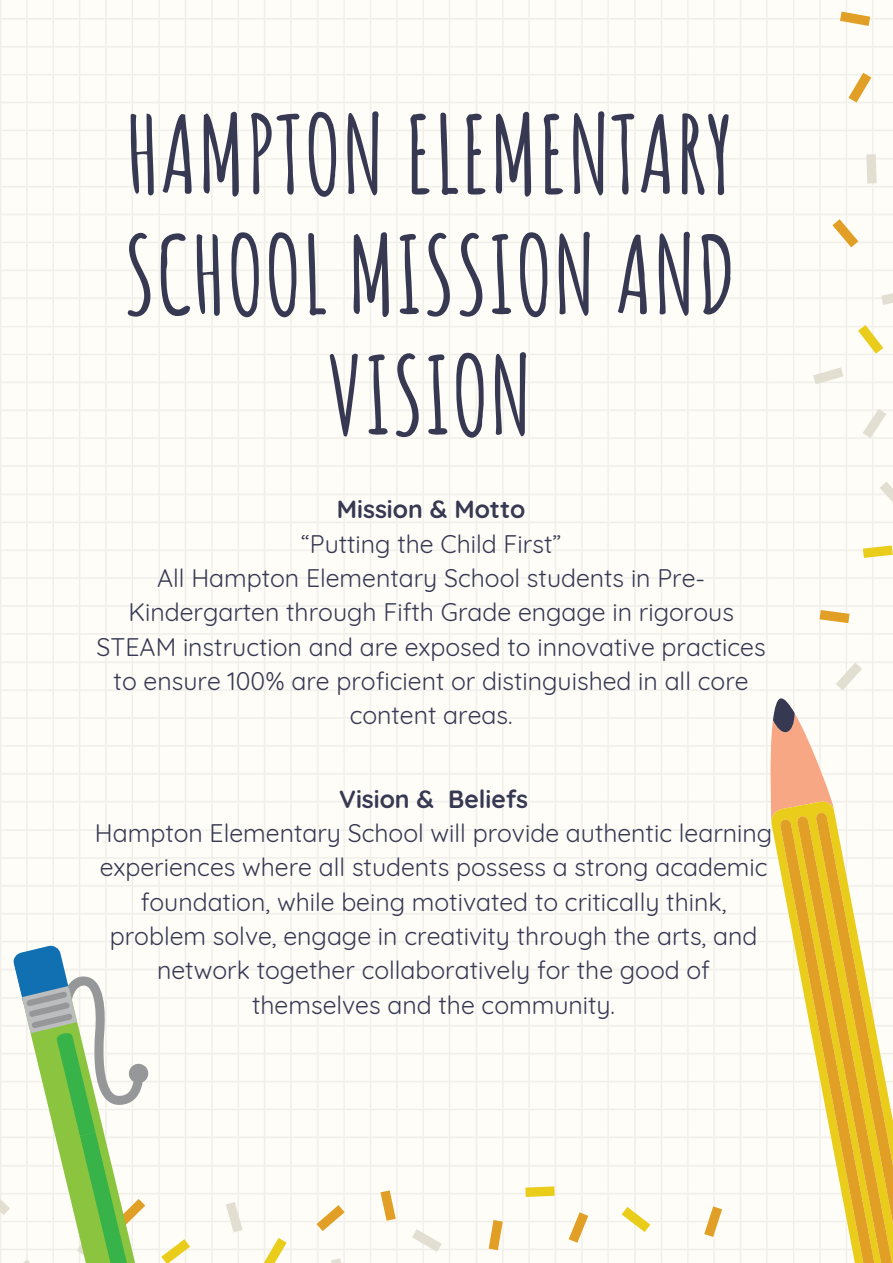
<style>
.page{position:relative;width:893px;height:1263px;background:#fff}
.page>*{position:absolute;margin:0;border:0;box-sizing:border-box;transform-origin:0 0}
.t1{font:700 105.9px/120.4px "Amatic SC";color:#373953;text-align:center}
.t2{font:24.83px/34.3px "Quicksand";color:#373953;text-align:center}
.t3{font:700 24.83px "Quicksand";color:#373953}
</style>
<div class="page">
<img style="left:0;top:0;width:893px;height:1263px">
<svg style="left:264px;top:1238px;width:23px;height:25px"></svg>
<svg style="left:226px;top:1202px;width:17px;height:30px"></svg>
<svg style="left:331px;top:1258px;width:15px;height:5px"></svg>
<svg style="left:380px;top:1190px;width:16px;height:31px"></svg>
<svg style="left:489px;top:1220px;width:14px;height:30px"></svg>
<svg style="left:412px;top:1229px;width:30px;height:23px"></svg>
<svg style="left:569px;top:1212px;width:19px;height:31px"></svg>
<svg style="left:525px;top:1186px;width:30px;height:11px"></svg>
<svg style="left:704px;top:1206px;width:18px;height:31px"></svg>
<svg style="left:316px;top:1205px;width:29px;height:26px"></svg>
<svg style="left:622px;top:1207px;width:28px;height:25px"></svg>
<svg style="left:752px;top:696px;width:141px;height:567px"></svg>
<svg style="left:0;top:944px;width:190px;height:319px"></svg>
<svg style="left:840px;top:12px;width:30px;height:14px"></svg>
<svg style="left:848px;top:73px;width:23px;height:30px"></svg>
<svg style="left:866px;top:154px;width:11px;height:30px"></svg>
<svg style="left:832px;top:219px;width:26px;height:28px"></svg>
<svg style="left:881px;top:290px;width:12px;height:15px"></svg>
<svg style="left:863px;top:409px;width:23px;height:29px"></svg>
<svg style="left:863px;top:545px;width:30px;height:13px"></svg>
<svg style="left:880px;top:481px;width:13px;height:28px"></svg>
<svg style="left:813px;top:367px;width:30px;height:17px"></svg>
<svg style="left:858px;top:325px;width:25px;height:29px"></svg>
<svg style="left:819px;top:610px;width:30px;height:13px"></svg>
<svg style="left:836px;top:662px;width:26px;height:28px"></svg>
<h1 class="t1" style="left:124px;top:93px;width:615px">HAMPTON ELEMENTARY<br>SCHOOL MISSION AND<br>VISION</h1>
<p class="t3" style="left:337px;top:493px;width:190px">Mission &amp; Motto</p>
<p class="t2" style="left:97px;top:526px;width:671px">“Putting the Child First”<br>All Hampton Elementary School students in Pre-Kindergarten through Fifth Grade engage in rigorous STEAM instruction and are exposed to innovative practices to ensure 100% are proficient or distinguished in all core content areas.</p>
<p class="t3" style="left:339px;top:783px;width:190px">Vision &amp; Beliefs</p>
<p class="t2" style="left:95px;top:815px;width:679px">Hampton Elementary School will provide authentic learning experiences where all students possess a strong academic foundation, while being motivated to critically think, problem solve, engage in creativity through the arts, and network together collaboratively for the good of themselves and the community.</p>
</div>
